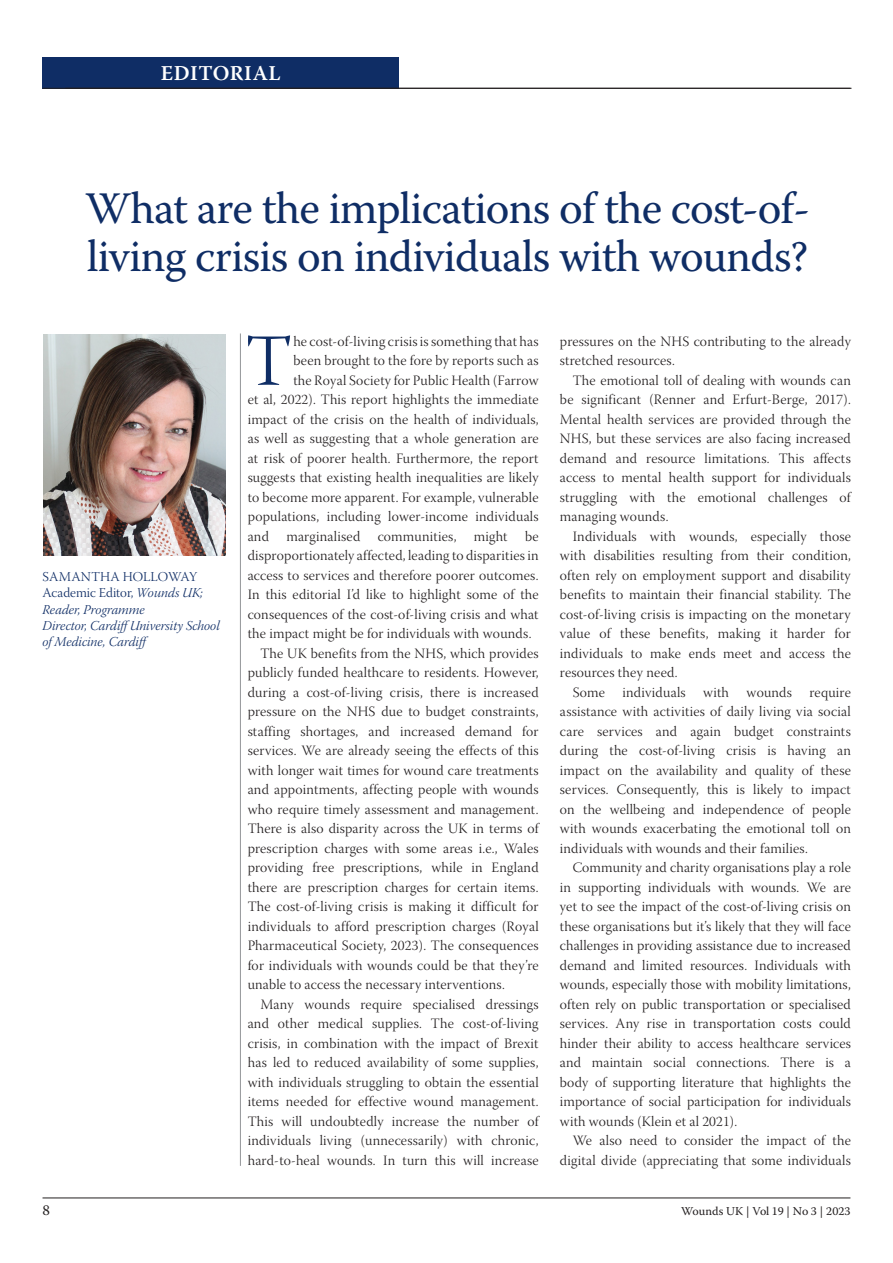
<style>
.page{position:relative;width:893px;height:1263px;background:#fff}
.page>*{position:absolute;margin:0;border:0;box-sizing:border-box;transform-origin:0 0}
.First_paragraph{font:73.35px "Warnock Pro Light Subh";color:#0f2d65}
.Article_title{font:45px/48px "Warnock Pro";letter-spacing:-.02em;color:#0f2d65}
.t1{font:600 21px "Warnock Pro";letter-spacing:.025em;color:#fff}
.t2{font:15px "Warnock Pro";color:#231f20}
.Paragraph_indented{font:14.25px/19.5px "Warnock Pro Light Subh";letter-spacing:.015em;color:#231f20;text-align:justify}
.First_paragraph-2{font:14.25px "Warnock Pro Light Subh";letter-spacing:.015em;color:#231f20}
.Author_s_details_ED{font:13.5px/16.2px "Warnock Pro Light It Subh";color:#0f2d65}
.Author_s_details_ED-2{font:13.5px "Warnock Pro Light Subh";letter-spacing:.005em;color:#0f2d65}
.t3{font:12px "Warnock Pro";letter-spacing:-.005em;color:#231f20}
.s1{font-family:"Warnock Pro Light Subh"}
</style>
<div class="page">
<hr style="left:43px;top:1197px;width:807px;height:1px;background:#231f20">
<div style="left:43px;top:57px;width:356px;height:31px;background:#0f2d65"></div>
<hr style="left:43px;top:88px;width:807px;height:1px;background:#231f20">
<hr style="left:240px;top:333px;width:1px;height:833px;background:#939598">
<hr style="left:65px;top:88px;width:786px;height:1px;background:#231f20">
<img style="left:44px;top:335px;width:181px;height:220px">
<h3 class="t1" style="left:161px;top:61px;width:121px">EDITORIAL</h3>
<p class="Article_title" style="left:85px;top:183px;width:726px">What are the implications of the cost-of&shy;living crisis on individuals with wounds?</p>
<p class="Author_s_details_ED-2" style="left:43px;top:569px;width:156px">SAMANTHA HOLLOWAY</p>
<p class="Author_s_details_ED" style="left:43px;top:586px;width:179px"><span class="s1">Academic Editor,</span> Wounds UK;<br>Reader, Programme<br>Director, CardiffUniversity School of Medicine, Cardiff</p>
<p class="First_paragraph" style="left:245px;top:321px;width:48px">T</p>
<p class="First_paragraph-2" style="left:293px;top:333px;width:247px">he cost-of-living crisis is something that has</p>
<p class="First_paragraph-2" style="left:293px;top:353px;width:247px">been brought to the fore by reports such as</p>
<p class="First_paragraph-2" style="left:293px;top:372px;width:247px">the Royal Society for Public Health (Farrow</p>
<p class="First_paragraph-2" style="left:248px;top:392px;width:292px">et al, 2022). This report highlights the immediate</p>
<p class="First_paragraph-2" style="left:248px;top:411px;width:292px">impact of the crisis on the health of individuals,</p>
<p class="First_paragraph-2" style="left:248px;top:431px;width:292px">as well as suggesting that a whole generation are</p>
<p class="First_paragraph-2" style="left:248px;top:450px;width:292px">at risk of poorer health. Furthermore, the report</p>
<p class="First_paragraph-2" style="left:248px;top:470px;width:292px">suggests that existing health inequalities are likely</p>
<p class="First_paragraph-2" style="left:248px;top:489px;width:292px">to become more apparent. For example, vulnerable</p>
<p class="First_paragraph-2" style="left:248px;top:509px;width:292px">populations, including lower-income individuals</p>
<p class="First_paragraph-2" style="left:248px;top:528px;width:292px">and marginalised communities, might be</p>
<p class="First_paragraph-2" style="left:248px;top:548px;width:292px">disproportionately affected, leading to disparities in</p>
<p class="First_paragraph-2" style="left:248px;top:567px;width:292px">access to services and therefore poorer outcomes.</p>
<p class="First_paragraph-2" style="left:248px;top:587px;width:292px">In this editorial I’d like to highlight some of the</p>
<p class="First_paragraph-2" style="left:248px;top:606px;width:292px">consequences of the cost-of-living crisis and what</p>
<p class="First_paragraph-2" style="left:248px;top:626px;width:285px">the impact might be for individuals with wounds.</p>
<p class="Paragraph_indented" style="left:248px;top:645px;width:292px;text-indent:13px">The UK benefits from the NHS, which provides publicly funded healthcare to residents. However, during a cost-of-living crisis, there is increased pressure on the NHS due to budget constraints, staffing shortages, and increased demand for services. We are already seeing the effects of this with longer wait times for wound care treatments and appointments, affecting people with wounds who require timely assessment and management.<br>There is also disparity across the UK in terms of prescription charges with some areas i.e., Wales providing free prescriptions, while in England there are prescription charges for certain items.<br>The cost-of-living crisis is making it difficult for individuals to afford prescription charges (Royal Pharmaceutical Society, 2023). The consequences for individuals with wounds could be that they’re unable to access the necessary interventions.</p>
<p class="Paragraph_indented" style="left:248px;top:996px;width:292px;text-indent:13px">Many wounds require specialised dressings and other medical supplies. The cost-of-living crisis, in combination with the impact of Brexit has led to reduced availability of some supplies, with individuals struggling to obtain the essential items needed for effective wound management.<br>This will undoubtedly increase the number of individuals living (unnecessarily) with chronic, hard-to-heal wounds. In turn this will increase</p>
<p class="Paragraph_indented" style="left:560px;top:333px;width:292px">pressures on the NHS contributing to the already stretched resources.</p>
<p class="Paragraph_indented" style="left:560px;top:372px;width:292px;text-indent:13px">The emotional toll of dealing with wounds can be significant (Renner and Erfurt-Berge, 2017).<br>Mental health services are provided through the NHS, but these services are also facing increased demand and resource limitations. This affects access to mental health support for individuals struggling with the emotional challenges of managing wounds.</p>
<p class="Paragraph_indented" style="left:560px;top:528px;width:292px;text-indent:13px">Individuals with wounds, especially those with disabilities resulting from their condition, often rely on employment support and disability benefits to maintain their financial stability. The cost-of-living crisis is impacting on the monetary value of these benefits, making it harder for individuals to make ends meet and access the resources they need.</p>
<p class="Paragraph_indented" style="left:560px;top:684px;width:292px;text-indent:13px">Some individuals with wounds require assistance with activities of daily living via social care services and again budget constraints during the cost-of-living crisis is having an impact on the availability and quality of these services. Consequently, this is likely to impact on the wellbeing and independence of people with wounds exacerbating the emotional toll on individuals with wounds and their families.</p>
<p class="Paragraph_indented" style="left:560px;top:860px;width:292px;text-indent:13px">Community and charity organisations play a role in supporting individuals with wounds. We are yet to see the impact of the cost-of-living crisis on these organisations but it’s likely that they will face challenges in providing assistance due to increased demand and limited resources. Individuals with wounds, especially those with mobility limitations, often rely on public transportation or specialised services. Any rise in transportation costs could hinder their ability to access healthcare services and maintain social connections. There is a body of supporting literature that highlights the importance of social participation for individuals with wounds (Klein et al 2021).</p>
<p class="Paragraph_indented" style="left:560px;top:1133px;width:292px;text-align:right">We also need to consider the impact of the digital divide (appreciating that some individuals</p>
<p class="t2" style="left:43px;top:1201px;width:9px">8</p>
<p class="t3" style="left:681px;top:1204px;width:171px">Wounds UK | Vol 19 | No 3 | 2023</p>
</div>
